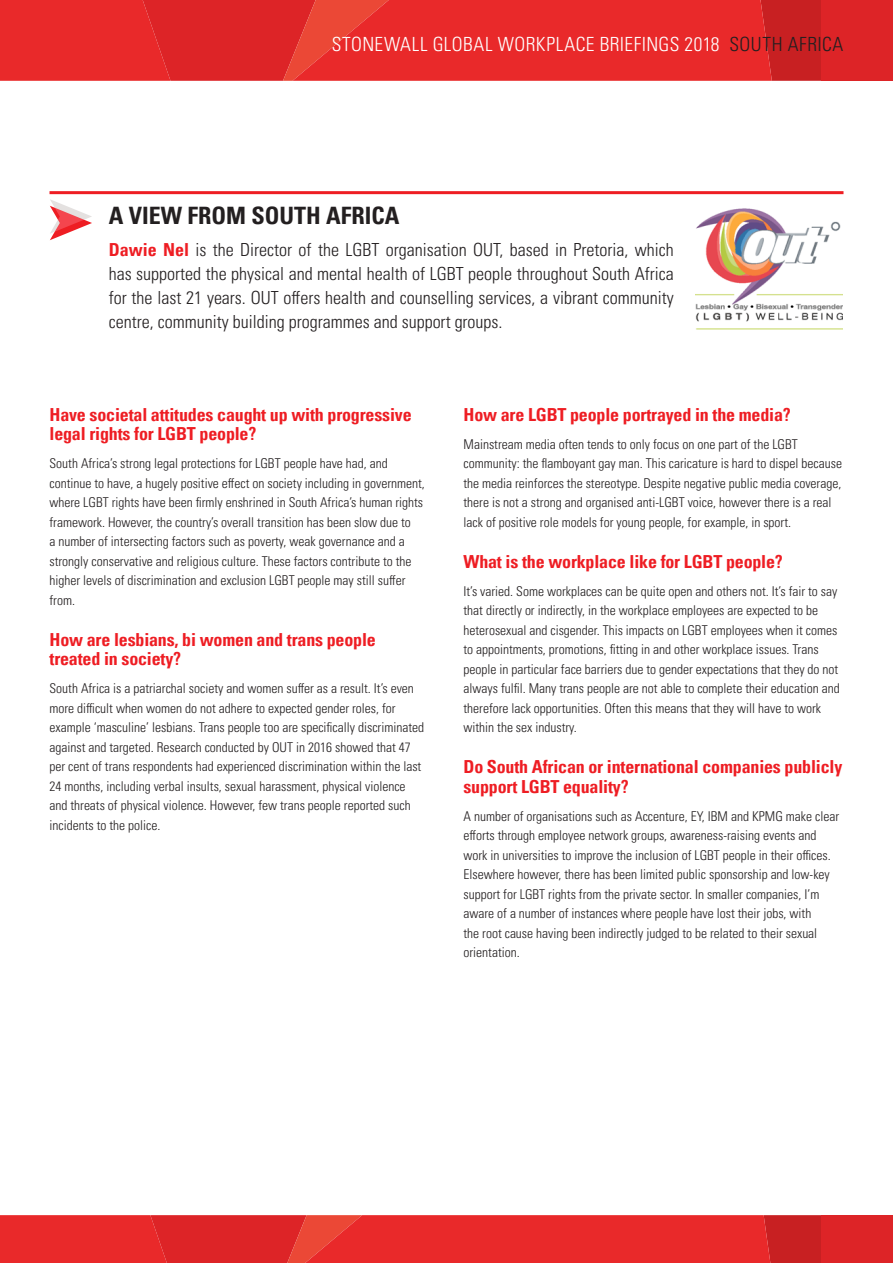
<style>
.page{position:relative;width:893px;height:1263px;background:#fff}
.page>*{position:absolute;margin:0;border:0;box-sizing:border-box;transform-origin:0 0}
.t1{font:700 condensed 24px "Univers LT Pro";color:#231f20}
.t2{font:300 condensed 19.5px "Univers LT Pro";letter-spacing:.02em;color:#fff}
.t3{font:300 condensed 18px/24px "Univers LT Pro";color:#231f20;text-align:justify}
.t4{font:700 condensed 18px/19.5px "Univers LT Pro";letter-spacing:-.01em;color:#ee1d23}
.t5{font:300 condensed 13.5px/19.5px "Univers LT Pro";color:#231f20}
.s1{color:#231f20}
.s2{font-weight:700;color:#ee1d23}
</style>
<div class="page">
<hr style="left:50px;top:191px;width:793px;height:3px;background:#ee1d23">
<svg style="left:50px;top:199px;width:42px;height:41px"></svg>
<img style="left:696px;top:208px;width:146px;height:122px">
<svg style="left:0;top:1215px;width:821px;height:48px;background:#e4292a"></svg>
<div style="left:821px;top:1215px;width:72px;height:48px;background:#dd2427"></div>
<svg style="left:0;top:0;width:821px;height:81px;background:#e4292a"></svg>
<div style="left:821px;top:0;width:72px;height:81px;background:#dd2427"></div>
<h2 class="t2" style="left:332px;top:31px;width:513px">STONEWALL GLOBAL WORKPLACE BRIEFINGS 2018 <span class="s1">SOUTH AFRICA</span></h2>
<h1 class="t1" style="left:109px;top:201px;width:292px">A VIEW FROM SOUTH AFRICA</h1>
<p class="t3" style="left:109px;top:237px;width:567px"><span class="s2">Dawie Nel</span> is the Director of the LGBT organisation OUT, based in Pretoria, which has supported the physical and mental health of LGBT people throughout South Africa for the last 21 years. OUT offers health and counselling services, a vibrant community centre, community building programmes and support groups.</p>
<h3 class="t4" style="left:50px;top:404px;width:364px">Have societal attitudes caught up with progressive legal rights for LGBT people?</h3>
<p class="t5" style="left:50px;top:453px;width:377px">South Africa’s strong legal protections for LGBT people have had, and continue to have, a hugely positive effect on society including in government, where LGBT rights have been firmly enshrined in South Africa’s human rights framework. However, the country’s overall transition has been slow due to<br>a number of intersecting factors such as poverty, weak governance and a strongly conservative and religious culture. These factors contribute to the higher levels of discrimination and exclusion LGBT people may still suffer from.</p>
<h3 class="t4" style="left:50px;top:629px;width:328px">How are lesbians, bi women and trans people treated in society?</h3>
<p class="t5" style="left:50px;top:678px;width:376px">South Africa is a patriarchal society and women suffer as a result. It’s even more difficult when women do not adhere to expected gender roles, for example ‘masculine’ lesbians. Trans people too are specifically discriminated against and targeted. Research conducted by OUT in 2016 showed that 47 per cent of trans respondents had experienced discrimination within the last 24 months, including verbal insults, sexual harassment, physical violence and threats of physical violence. However, few trans people reported such incidents to the police.</p>
<h3 class="t4" style="left:463px;top:404px;width:329px">How are LGBT people portrayed in the media?</h3>
<p class="t5" style="left:463px;top:434px;width:380px">Mainstream media often tends to only focus on one part of the LGBT community: the flamboyant gay man. This caricature is hard to dispel because the media reinforces the stereotype. Despite negative public media coverage, there is not a strong and organised anti-LGBT voice, however there is a real lack of positive role models for young people, for example, in sport.</p>
<h3 class="t4" style="left:463px;top:551px;width:321px">What is the workplace like for LGBT people?</h3>
<p class="t5" style="left:463px;top:580px;width:378px">It’s varied. Some workplaces can be quite open and others not. It’s fair to say that directly or indirectly, in the workplace employees are expected to be heterosexual and cisgender. This impacts on LGBT employees when it comes to appointments, promotions, fitting in and other workplace issues. Trans people in particular face barriers due to gender expectations that they do not always fulfil. Many trans people are not able to complete their education and therefore lack opportunities. Often this means that they will have to work within the sex industry.</p>
<h3 class="t4" style="left:463px;top:757px;width:380px">Do South African or international companies publicly support LGBT equality?</h3>
<p class="t5" style="left:463px;top:805px;width:377px">A number of organisations such as Accenture, EY, IBM and KPMG make clear efforts through employee network groups, awareness-raising events and work in universities to improve the inclusion of LGBT people in their offices.<br>Elsewhere however, there has been limited public sponsorship and low-key support for LGBT rights from the private sector. In smaller companies, I’m aware of a number of instances where people have lost their jobs, with<br>the root cause having been indirectly judged to be related to their sexual orientation.</p>
</div>
